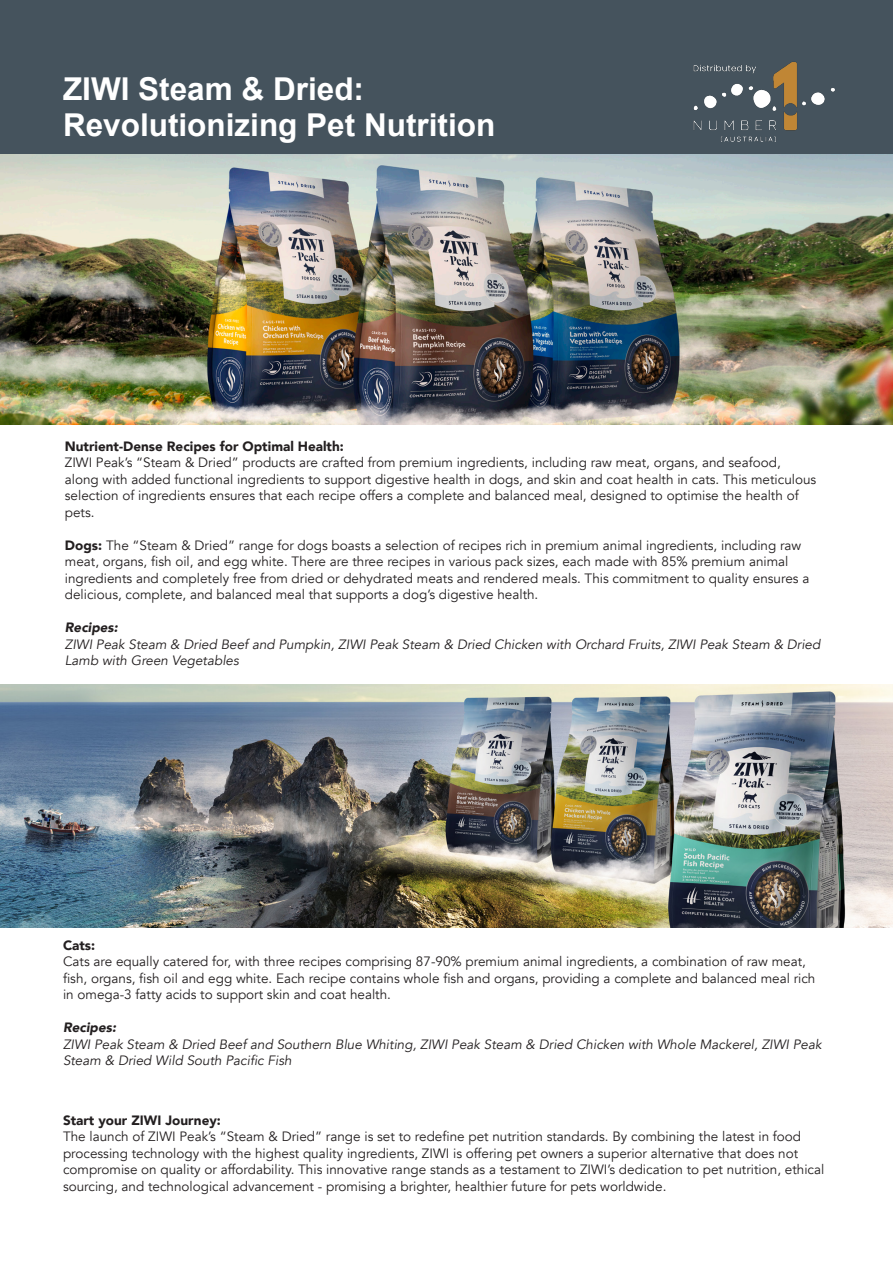
<style>
.page{position:relative;width:893px;height:1263px;background:#fff}
.page>*{position:absolute;margin:0;border:0;box-sizing:border-box;transform-origin:0 0}
.t1{font:700 31.5px "Arial";color:#fff}
.t2{font:13.5px/16.5px "Avenir";color:#231f20}
.t3{font:italic 13.5px/16.5px "Avenir";color:#231f20}
.t4{font:900 13.5px "Avenir";color:#231f20}
.t5{font:italic 900 13.5px "Avenir";color:#231f20}
.s1{font-weight:900}
</style>
<div class="page">
<hr style="left:0;top:830px;width:1px;height:433px;background:#231f20">
<div style="left:0;top:0;width:893px;height:154px;background:#45535d"></div>
<img style="left:693px;top:62px;width:142px;height:80px">
<img style="left:0;top:154px;width:893px;height:270px">
<img style="left:0;top:685px;width:893px;height:243px">
<p class="t1" style="left:63px;top:68px;width:303px">ZIWI Steam &amp; Dried:</p>
<p class="t1" style="left:63px;top:104px;width:434px">Revolutionizing Pet Nutrition</p>
<p class="t4" style="left:65px;top:435px;width:280px">Nutrient-Dense Recipes for Optimal Health:</p>
<p class="t2" style="left:65px;top:455px;width:753px">ZIWI Peak’s “Steam &amp; Dried” products are crafted from premium ingredients, including raw meat, organs, and seafood, along with added functional ingredients to support digestive health in dogs, and skin and coat health in cats. This meticulous selection of ingredients ensures that each recipe offers a complete and balanced meal, designed to optimise the health of pets.</p>
<p class="t2" style="left:65px;top:537px;width:746px"><span class="s1">Dogs:</span> The “Steam &amp; Dried” range for dogs boasts a selection of recipes rich in premium animal ingredients, including raw meat, organs, fish oil, and egg white. There are three recipes in various pack sizes, each made with 85% premium animal ingredients and completely free from dried or dehydrated meats and rendered meals. This commitment to quality ensures a delicious, complete, and balanced meal that supports a dog’s digestive health.</p>
<p class="t5" style="left:65px;top:617px;width:55px">Recipes:</p>
<p class="t3" style="left:65px;top:636px;width:757px">ZIWI Peak Steam &amp; Dried Beef and Pumpkin, ZIWI Peak Steam &amp; Dried Chicken with Orchard Fruits, ZIWI Peak Steam &amp; Dried<br>Lamb with Green Vegetables</p>
<p class="t4" style="left:63px;top:933px;width:34px">Cats:</p>
<p class="t2" style="left:63px;top:953px;width:754px">Cats are equally catered for, with three recipes comprising 87-90% premium animal ingredients, a combination of raw meat, fish, organs, fish oil and egg white. Each recipe contains whole fish and organs, providing a complete and balanced meal rich in omega-3 fatty acids to support skin and coat health.</p>
<p class="t5" style="left:63px;top:1016px;width:55px">Recipes:</p>
<p class="t3" style="left:63px;top:1036px;width:760px">ZIWI Peak Steam &amp; Dried Beef and Southern Blue Whiting, ZIWI Peak Steam &amp; Dried Chicken with Whole Mackerel, ZIWI Peak<br>Steam &amp; Dried Wild South Pacific Fish</p>
<p class="t4" style="left:63px;top:1108px;width:159px">Start your ZIWI Journey:</p>
<p class="t2" style="left:63px;top:1129px;width:763px">The launch of ZIWI Peak’s “Steam &amp; Dried” range is set to redefine pet nutrition standards. By combining the latest in food processing technology with the highest quality ingredients, ZIWI is offering pet owners a superior alternative that does not compromise on quality or affordability. This innovative range stands as a testament to ZIWI’s dedication to pet nutrition, ethical sourcing, and technological advancement - promising a brighter, healthier future for pets worldwide.</p>
</div>
